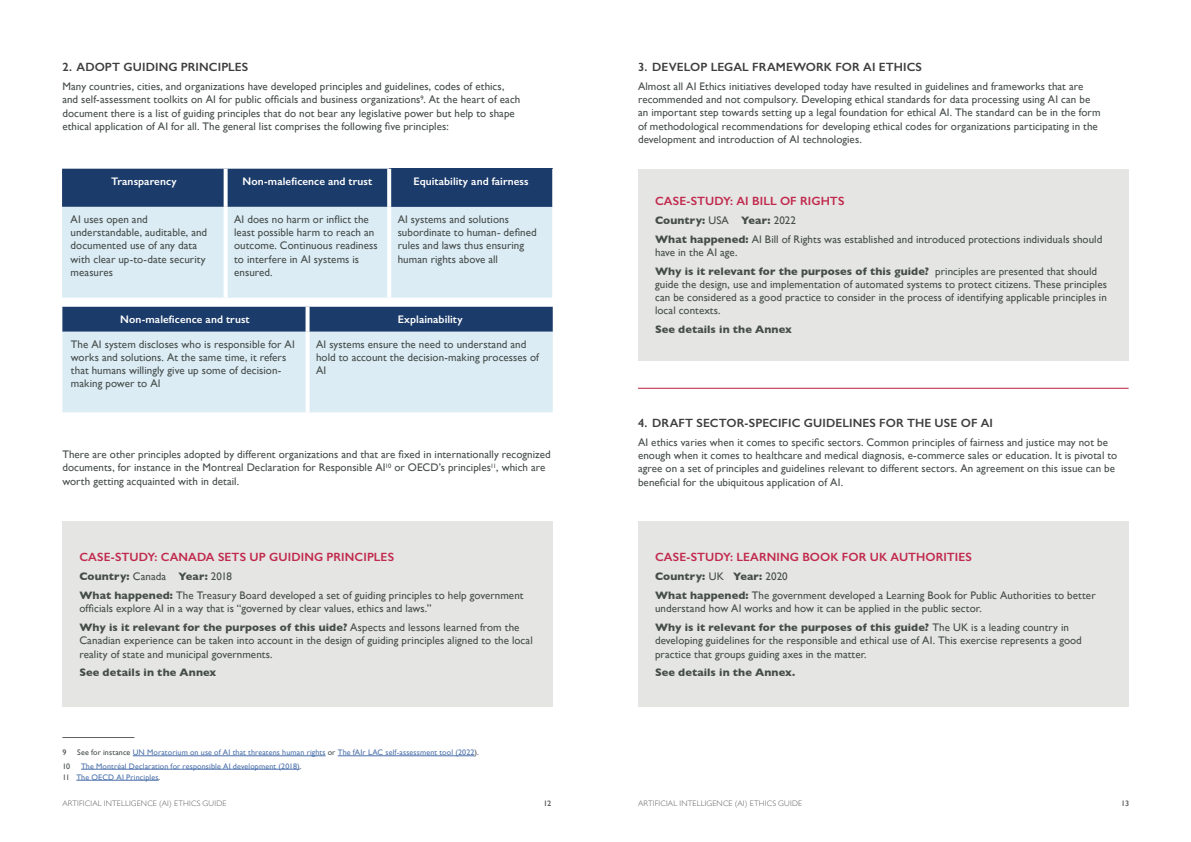
<style>
.page{position:relative;width:1191px;height:842px;background:#fff}
.page>*{position:absolute;margin:0;border:0;box-sizing:border-box;transform-origin:0 0}
.t1{font:600 12px "Gill Sans";letter-spacing:.01em;color:#c1294d}
.t2{font:600 12px "Gill Sans";letter-spacing:.01em;color:#3e3e3f}
.t3{font:11px/13.2px "Gill Sans";letter-spacing:.005em;color:#454d4a}
.t4{font:600 11px "Gill Sans";letter-spacing:.005em;color:#fff}
.t5{font:700 11px "Gill Sans";letter-spacing:.01em;color:#454d4a}
.t6{font:8px/11px "Gill Sans";letter-spacing:.02em;color:#4d72ac}
.t7{font:300 8px "Gill Sans";letter-spacing:.025em;color:#625e5f}
.t8{font:600 8px "Gill Sans";color:#625e5f}
.t9{font:8px "Gill Sans";color:#454d4a}
.s1{font-weight:700}
.s2{color:#454d4a}
</style>
<div class="page">
<hr style="left:62px;top:737px;width:72px;height:1px;background:#625e5f">
<hr style="left:133px;top:755px;width:192px;height:1px;background:#4d72ac">
<hr style="left:338px;top:755px;width:136px;height:1px;background:#4d72ac">
<hr style="left:81px;top:769px;width:219px;height:1px;background:#4d72ac">
<hr style="left:76px;top:780px;width:83px;height:1px;background:#4d72ac">
<div style="left:62px;top:522px;width:491px;height:185px;background:#e5e5e3"></div>
<div style="left:638px;top:169px;width:490px;height:191px;background:#e5e5e3"></div>
<div style="left:638px;top:522px;width:490px;height:185px;background:#e5e5e3"></div>
<hr style="left:638px;top:388px;width:490px;height:1px;background:#ba1e3b">
<div style="left:62px;top:169px;width:325px;height:38px;background:#1b3b6a"></div>
<div style="left:389px;top:169px;width:164px;height:38px;background:#1b3b6a"></div>
<div style="left:62px;top:207px;width:490px;height:91px;background:#dcecf5"></div>
<svg style="left:224px;top:169px;width:4px;height:38px"></svg>
<svg style="left:387px;top:169px;width:4px;height:38px"></svg>
<svg style="left:224px;top:207px;width:4px;height:91px"></svg>
<hr style="left:387px;top:207px;width:4px;height:91px;background:#fff">
<hr style="left:552px;top:169px;width:1px;height:38px;background:#fff">
<svg style="left:62px;top:307px;width:491px;height:105px;background:#afc2d4"></svg>
<svg style="left:305px;top:307px;width:4px;height:25px"></svg>
<svg style="left:305px;top:332px;width:4px;height:80px"></svg>
<p class="t2" style="left:62px;top:60px;width:187px">2. ADOPT GUIDING PRINCIPLES</p>
<p class="t3" style="left:62px;top:80px;width:459px">Many countries, cities, and organizations have developed principles and guidelines, codes of ethics, and self-assessment toolkits on AI for public officials and business organizations<sup>9</sup>. At the heart of each document there is a list of guiding principles that do not bear any legislative power but help to shape ethical application of AI for all. The general list comprises the following five principles:</p>
<p class="t4" style="left:111px;top:175px;width:67px">Transparency</p>
<p class="t4" style="left:243px;top:175px;width:131px">Non-maleficence and trust</p>
<p class="t4" style="left:413px;top:175px;width:117px">Equitability and fairness</p>
<p class="t3" style="left:71px;top:213px;width:138px">AI uses open and understandable, auditable, and documented use of any data with clear up-to-date security measures</p>
<p class="t3" style="left:234px;top:213px;width:145px">AI does no harm or inflict the least possible harm to reach an outcome. Continuous readiness to interfere in AI systems is ensured.</p>
<p class="t3" style="left:398px;top:213px;width:141px">AI systems and solutions subordinate to human- defined rules and laws thus ensuring human rights above all</p>
<p class="t4" style="left:120px;top:313px;width:131px">Non-maleficence and trust</p>
<p class="t4" style="left:398px;top:313px;width:66px">Explainability</p>
<p class="t3" style="left:71px;top:337px;width:225px">The AI system discloses who is responsible for AI works and solutions. At the same time, it refers that humans willingly give up some of decision&shy;making power to AI</p>
<p class="t3" style="left:316px;top:337px;width:224px">AI systems ensure the need to understand and hold to account the decision-making processes of<br>AI</p>
<p class="t3" style="left:62px;top:448px;width:490px">There are other principles adopted by different organizations and that are fixed in internationally recognized documents, for instance in the Montreal Declaration for Responsible AI<sup>10</sup> or OECD’s principles<sup>11</sup>, which are worth getting acquainted with in detail.</p>
<p class="t1" style="left:79px;top:550px;width:316px">CASE-STUDY: CANADA SETS UP GUIDING PRINCIPLES</p>
<p class="t3" style="left:79px;top:567px;width:446px;line-height:18.9px"><span class="s1">Country:</span> Canada <span class="s1">Year:</span> 2018<br><span class="s1">What happened:</span> The Treasury Board developed a set of guiding principles to help government</p>
<p class="t3" style="left:79px;top:599px;width:441px;line-height:18.9px">officials explore AI in a way that is “governed by clear values, ethics and laws.”<br><span class="s1">Why is it relevant for the purposes of this uide?</span> Aspects and lessons learned from the</p>
<p class="t3" style="left:79px;top:634px;width:455px">Canadian experience can be taken into account in the design of guiding principles aligned to the local reality of state and municipal governments.</p>
<p class="t5" style="left:79px;top:664px;width:138px">See details in the Annex</p>
<p class="t9" style="left:62px;top:748px;width:5px">9</p>
<p class="t6" style="left:77px;top:747px;width:403px"><span class="s2">See for instance</span> UN Moratorium on use of AI that threatens human rights <span class="s2">or</span> The fAIr LAC self-assessment tool (2022<span class="s2">).</span></p>
<p class="t9" style="left:62px;top:761px;width:9px">10</p>
<p class="t6" style="left:62px;top:760px;width:240px;text-indent:19px">The Montréal Declaration for responsible AI development (2018)<span class="s2">.<br>11</span> The OECD AI Principles<span class="s2">.</span></p>
<p class="t2" style="left:638px;top:60px;width:285px">3. DEVELOP LEGAL FRAMEWORK FOR AI ETHICS</p>
<p class="t3" style="left:638px;top:80px;width:464px">Almost all AI Ethics initiatives developed today have resulted in guidelines and frameworks that are recommended and not compulsory. Developing ethical standards for data processing using AI can be an important step towards setting up a legal foundation for ethical AI. The standard can be in the form of methodological recommendations for developing ethical codes for organizations participating in the development and introduction of AI technologies.</p>
<p class="t1" style="left:655px;top:193px;width:191px">CASE-STUDY: AI BILL OF RIGHTS</p>
<p class="t3" style="left:655px;top:210px;width:449px;line-height:18.9px"><span class="s1">Country:</span> USA <span class="s1">Year:</span> 2022<br><span class="s1">What happened:</span> AI Bill of Rights was established and introduced protections individuals should</p>
<p class="t3" style="left:655px;top:242px;width:443px;line-height:18.9px">have in the AI age.<br><span class="s1">Why is it relevant for the purposes of this guide?</span> principles are presented that should</p>
<p class="t3" style="left:655px;top:277px;width:453px;text-align:justify">guide the design, use and implementation of automated systems to protect citizens. These principles can be considered as a good practice to consider in the process of identifying applicable principles in local contexts.</p>
<p class="t5" style="left:655px;top:321px;width:138px">See details in the Annex</p>
<p class="t2" style="left:638px;top:416px;width:356px">4. DRAFT SECTOR-SPECIFIC GUIDELINES FOR THE USE OF AI</p>
<p class="t3" style="left:638px;top:435px;width:481px">AI ethics varies when it comes to specific sectors. Common principles of fairness and justice may not be enough when it comes to healthcare and medical diagnosis, e-commerce sales or education. It is pivotal to agree on a set of principles and guidelines relevant to different sectors. An agreement on this issue can be beneficial for the ubiquitous application of AI.</p>
<p class="t1" style="left:655px;top:550px;width:318px">CASE-STUDY: LEARNING BOOK FOR UK AUTHORITIES</p>
<p class="t3" style="left:655px;top:567px;width:442px;line-height:18.9px"><span class="s1">Country:</span> UK <span class="s1">Year:</span> 2020<br><span class="s1">What happened:</span> The government developed a Learning Book for Public Authorities to better</p>
<p class="t3" style="left:655px;top:599px;width:415px;line-height:18.9px">understand how AI works and how it can be applied in the public sector.<br><span class="s1">Why is it relevant for the purposes of this guide?</span> The UK is a leading country in</p>
<p class="t3" style="left:655px;top:634px;width:428px">developing guidelines for the responsible and ethical use of AI. This exercise represents a good practice that groups guiding axes in the matter.</p>
<p class="t5" style="left:655px;top:664px;width:142px">See details in the Annex.</p>
<p class="t7" style="left:62px;top:797px;width:166px">ARTIFICIAL INTELLIGENCE (AI) ETHICS GUIDE</p>
<p class="t8" style="left:543px;top:798px;width:10px">12</p>
<p class="t7" style="left:638px;top:797px;width:166px">ARTIFICIAL INTELLIGENCE (AI) ETHICS GUIDE</p>
<p class="t8" style="left:1121px;top:798px;width:10px">13</p>
</div>
